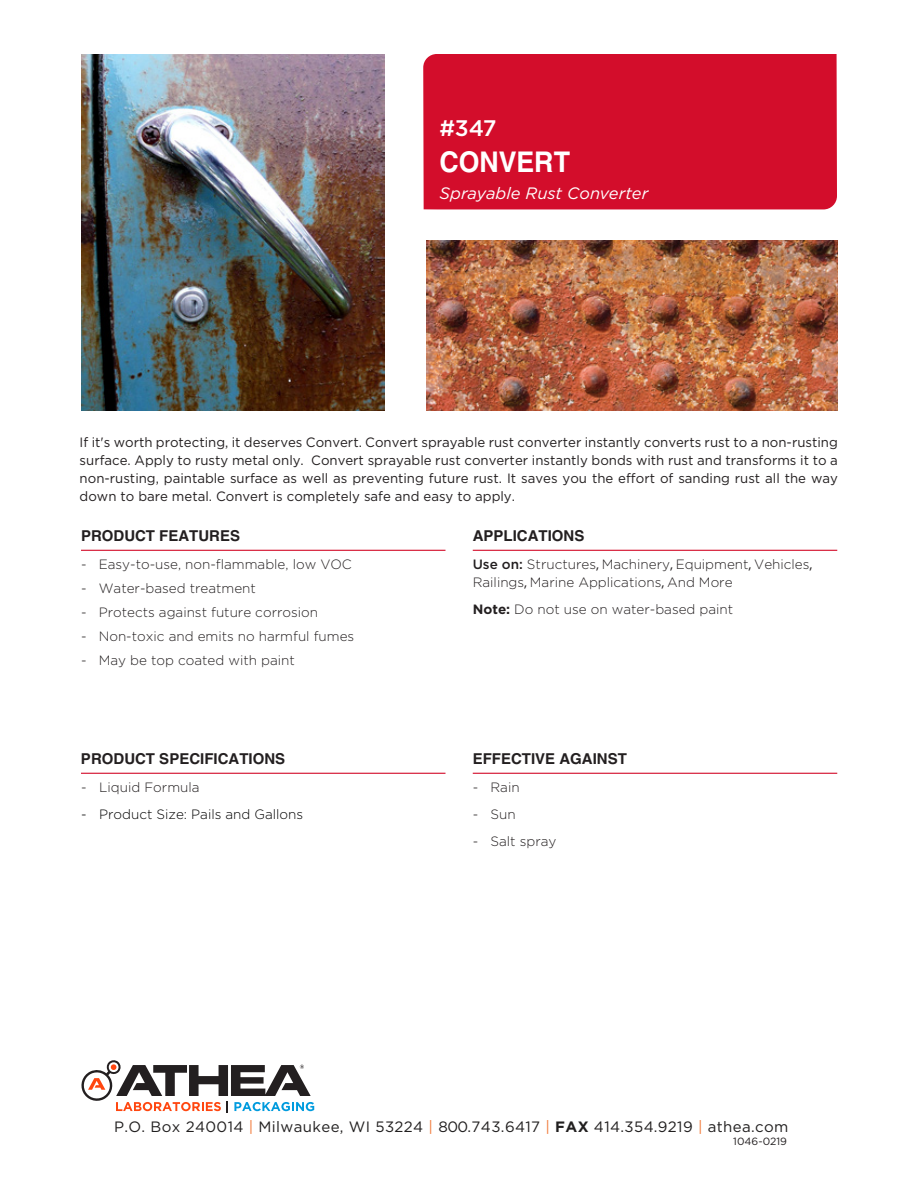
<style>
.page{position:relative;width:918px;height:1188px;background:#fff}
.page>*{position:absolute;margin:0;border:0;box-sizing:border-box;transform-origin:0 0}
.t1{font:700 28.5px "Helvetica";letter-spacing:-.005em;color:#fff;scale:.94 1}
.t2{font:500 22.5px "Gotham";color:#fff}
.t3{font:italic 16.5px "Gotham";color:#fff}
.t4{font:15px "Gotham";letter-spacing:.025em;color:#211f1f}
.t5{font:700 15px "Helvetica";color:#231f20}
.t6{font:13.5px/18px "Gotham";color:#231f20;text-align:justify}
.t7{font:300 13.5px/18px "Gotham";color:#231f20}
.t8{font:300 13.5px "Gotham";color:#000}
.t9{font:10.5px "Gotham";color:#231f20}
.s1{font-weight:500}
.s2{font-family:"Myriad Pro";font-weight:400}
.s3{font-weight:700}
.s4{color:#f17938}
</style>
<div class="page">
<hr style="left:81px;top:550px;width:365px;height:1px;background:#d30d2b">
<hr style="left:473px;top:550px;width:364px;height:1px;background:#d30d2b">
<hr style="left:473px;top:773px;width:364px;height:1px;background:#d30d2b">
<hr style="left:81px;top:773px;width:364px;height:1px;background:#d30d2b">
<div style="left:423px;top:54px;width:414px;height:155px;background:#d30d2b"></div>
<img style="left:427px;top:240px;width:411px;height:170px">
<img style="left:81px;top:54px;width:303px;height:356px">
<svg style="left:81px;top:1060px;width:233px;height:53px"></svg>
<h2 class="t2" style="left:439px;top:114px;width:59px">#347</h2>
<h1 class="t1" style="left:439px;top:144px;width:140px">CONVERT</h1>
<p class="t3" style="left:439px;top:183px;width:211px">Sprayable Rust Converter</p>
<p class="t6" style="left:80px;top:433px;width:760px">If it's worth protecting, it deserves Convert. Convert sprayable rust converter instantly converts rust to a non-rusting surface. Apply to rusty metal only. Convert sprayable rust converter instantly bonds with rust and transforms it to a non-rusting, paintable surface as well as preventing future rust. It saves you the effort of sanding rust all the way down to bare metal. Convert is completely safe and easy to apply.</p>
<p class="t5" style="left:81px;top:527px;width:161px">PRODUCT FEATURES</p>
<p class="t5" style="left:473px;top:527px;width:113px">APPLICATIONS</p>
<p class="t7" style="left:81px;top:555px;width:272px">- Easy-to-use, non-flammable, low VOC</p>
<p class="t7" style="left:81px;top:579px;width:177px">- Water-based treatment</p>
<p class="t7" style="left:81px;top:603px;width:239px">- Protects against future corrosion</p>
<p class="t7" style="left:81px;top:627px;width:275px">- Non-toxic and emits no harmful fumes</p>
<p class="t7" style="left:81px;top:651px;width:215px">- May be top coated with paint</p>
<p class="t7" style="left:473px;top:555px;width:341px"><span class="s1">Use on:</span> Structures<span class="s2">,</span> Machinery<span class="s2">,</span> Equipment<span class="s2">,</span> Vehicles<span class="s2">,<br></span>Railings<span class="s2">,</span> Marine Applications<span class="s2">,</span> And More</p>
<p class="t7" style="left:473px;top:600px;width:262px"><span class="s3">Note:</span> Do not use on water-based paint</p>
<p class="t5" style="left:81px;top:749px;width:206px">PRODUCT SPECIFICATIONS</p>
<p class="t7" style="left:81px;top:778px;width:120px">- Liquid Formula</p>
<p class="t8" style="left:81px;top:806px;width:224px">- Product Size: Pails and Gallons</p>
<p class="t5" style="left:473px;top:749px;width:156px">EFFECTIVE AGAINST</p>
<p class="t7" style="left:473px;top:778px;width:48px">- Rain</p>
<p class="t7" style="left:473px;top:805px;width:44px">- Sun</p>
<p class="t7" style="left:473px;top:832px;width:85px">- Salt spray</p>
<p class="t4" style="left:114px;top:1118px;width:676px">P.O. Box 240014 <span class="s4">|</span> Milwaukee, WI 53224 <span class="s4">|</span> 800.743.6417 <span class="s4">|</span> <span class="s3">FAX</span> 414.354.9219 <span class="s4">|</span> athea.com</p>
<p class="t9" style="left:733px;top:1134px;width:55px">1046-0219</p>
</div>
